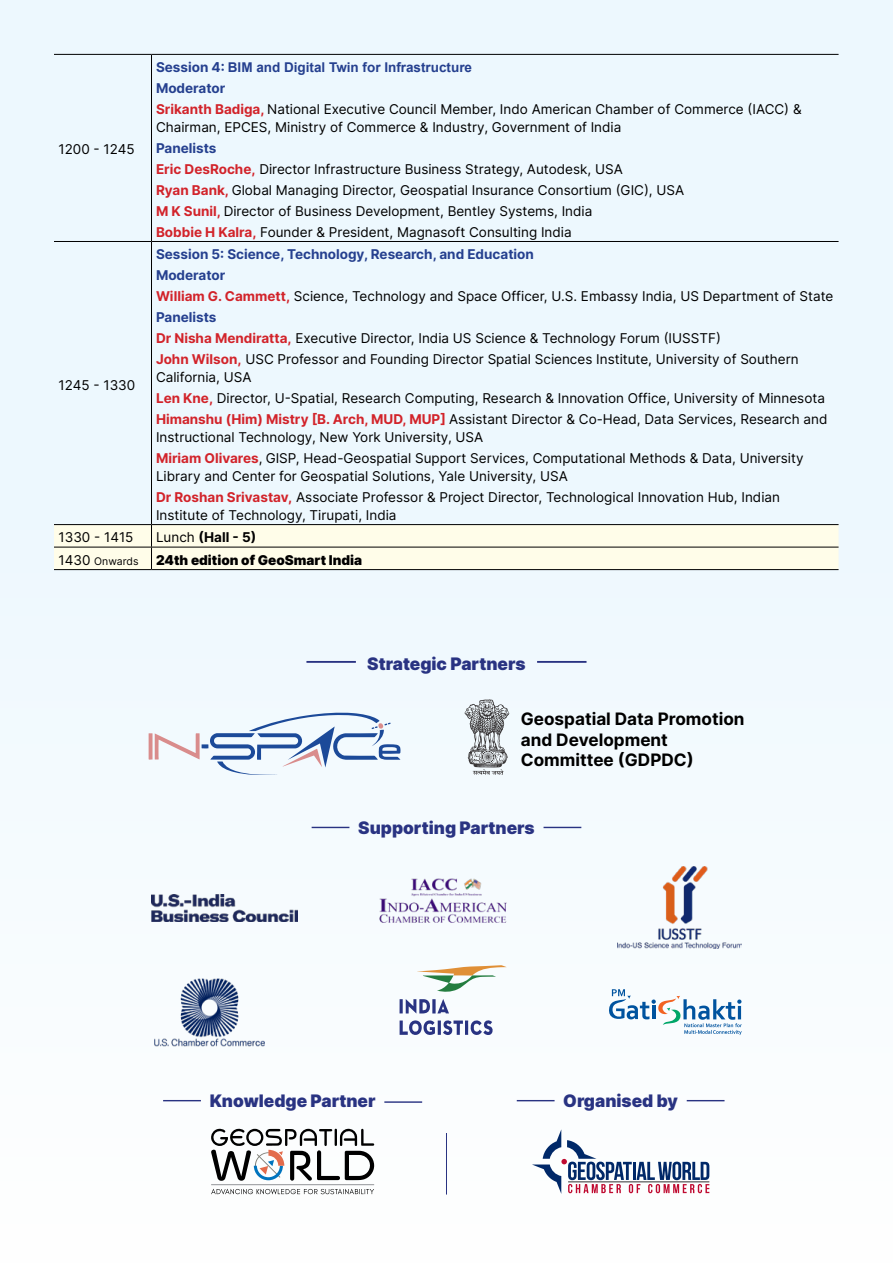
<style>
.page{position:relative;width:893px;height:1263px;background:#edf8fe}
.page>*{position:absolute;margin:0;border:0;box-sizing:border-box;transform-origin:0 0}
.t1{font:900 17.25px "Inter";color:#293382}
.t2{font:700 17.1px/20.5px "Inter";color:#000}
.t3{font:13.5px/21px "Inter";color:#000}
.t4{font:700 13.5px "Arial";color:#25408f}
.t5{font:900 13.5px "Inter";color:#000}
.t6{font:700 13.5px "Inter";color:#000}
.t7{font:10.5px "Inter";color:#000}
.s1{font-family:"Inter"}
.s2{font-weight:700;color:#25408f}
.s3{font-weight:700;color:#d2232a}
.s4{font-weight:400}
.s5{font-size:13.5px}
</style>
<div class="page">
<hr style="left:54px;top:54px;width:98px;height:1px;background:#000">
<hr style="left:152px;top:54px;width:686px;height:1px;background:#000">
<hr style="left:151px;top:55px;width:1px;height:186px;background:#000">
<hr style="left:54px;top:241px;width:98px;height:1px;background:#000">
<hr style="left:152px;top:241px;width:686px;height:1px;background:#000">
<hr style="left:151px;top:242px;width:1px;height:282px;background:#000">
<hr style="left:54px;top:524px;width:98px;height:1px;background:#000">
<hr style="left:152px;top:524px;width:686px;height:1px;background:#000">
<div style="left:54px;top:525px;width:784px;height:44px;background:#fffde9"></div>
<hr style="left:54px;top:547px;width:98px;height:1px;background:#000">
<hr style="left:152px;top:547px;width:686px;height:1px;background:#000">
<hr style="left:54px;top:569px;width:98px;height:1px;background:#000">
<hr style="left:152px;top:569px;width:686px;height:1px;background:#000">
<hr style="left:306px;top:661px;width:50px;height:2px;background:#293382">
<hr style="left:537px;top:661px;width:49px;height:2px;background:#293382">
<svg style="left:465px;top:699px;width:44px;height:76px"></svg>
<svg style="left:149px;top:712px;width:251px;height:63px"></svg>
<hr style="left:446px;top:1133px;width:1px;height:61px;background:#293382">
<svg style="left:210px;top:1128px;width:164px;height:53px"></svg>
<hr style="left:211px;top:1184px;width:163px;height:1px;background:#939598">
<svg style="left:211px;top:1189px;width:163px;height:5px"></svg>
<svg style="left:532px;top:1129px;width:177px;height:65px"></svg>
<hr style="left:163px;top:1100px;width:38px;height:1px;background:#293382">
<hr style="left:384px;top:1101px;width:38px;height:2px;background:#293382">
<hr style="left:517px;top:1100px;width:38px;height:1px;background:#293382">
<hr style="left:687px;top:1100px;width:37px;height:1px;background:#293382">
<hr style="left:312px;top:827px;width:37px;height:1px;background:#293382">
<hr style="left:544px;top:827px;width:37px;height:1px;background:#293382">
<img style="left:151px;top:977px;width:117px;height:71px">
<img style="left:379px;top:878px;width:127px;height:44px">
<img style="left:151px;top:894px;width:146px;height:27px">
<svg style="left:608px;top:989px;width:134px;height:46px"></svg>
<img style="left:617px;top:867px;width:125px;height:82px">
<svg style="left:417px;top:965px;width:90px;height:27px"></svg>
<hr style="left:438px;top:1020px;width:3px;height:15px;background:#293382">
<svg style="left:400px;top:999px;width:49px;height:14px"></svg>
<svg style="left:443px;top:1019px;width:51px;height:17px"></svg>
<svg style="left:400px;top:1020px;width:35px;height:16px"></svg>
<p class="t3" style="left:58px;top:139px;width:78px">1200 - 1245</p>
<p class="t3" style="left:58px;top:374px;width:78px">1245 - 1330</p>
<p class="t4" style="left:156px;top:58px;width:318px"><span class="s1">Session 4:</span> BIM and Digital Twin for Infrastructure</p>
<p class="t3" style="left:156px;top:77px;width:647px"><span class="s2">Moderator<br></span><span class="s3">Srikanth Badiga,</span> National Executive Council Member, Indo American Chamber of Commerce (IACC) &amp;</p>
<p class="t3" style="left:156px;top:116px;width:467px">Chairman, EPCES, Ministry of Commerce &amp; Industry, Government of India</p>
<p class="t3" style="left:156px;top:137px;width:530px"><span class="s2">Panelists<br></span><span class="s3">Eric DesRoche,</span> Director Infrastructure Business Strategy, Autodesk, USA<br><span class="s3">Ryan Bank,</span> Global Managing Director, Geospatial Insurance Consortium (GIC), USA <span class="s3">M K Sunil,</span> Director of Business Development, Bentley Systems, India<br><span class="s3">Bobbie H Kalra,</span> Founder &amp; President, Magnasoft Consulting India</p>
<p class="t3" style="left:156px;top:243px;width:679px"><span class="s2">Session 5: Science, Technology, Research, and Education<br>Moderator<br></span><span class="s3">William G. Cammett,</span> Science, Technology and Space Officer, U.S. Embassy India, US Department of State <span class="s2">Panelists<br></span><span class="s3">Dr Nisha Mendiratta,</span> Executive Director, India US Science &amp; Technology Forum (IUSSTF)<br><span class="s3">John Wilson,</span> USC Professor and Founding Director Spatial Sciences Institute, University of Southern</p>
<p class="t3" style="left:156px;top:366px;width:673px">California, USA<br><span class="s3">Len Kne,</span> Director, U-Spatial, Research Computing, Research &amp; Innovation Office, University of Minnesota<br><span class="s3">Himanshu (Him) Mistry [B. Arch, MUD, MUP]</span> Assistant Director &amp; Co-Head, Data Services, Research and</p>
<p class="t3" style="left:156px;top:426px;width:649px">Instructional Technology, New York University, USA<br><span class="s3">Miriam Olivares</span>, GISP, Head-Geospatial Support Services, Computational Methods &amp; Data, University</p>
<p class="t3" style="left:156px;top:465px;width:626px">Library and Center for Geospatial Solutions, Yale University, USA<br><span class="s3">Dr Roshan Srivastav,</span> Associate Professor &amp; Project Director, Technological Innovation Hub, Indian</p>
<p class="t3" style="left:156px;top:504px;width:242px">Institute of Technology, Tirupati, India</p>
<p class="t3" style="left:58px;top:527px;width:76px">1330 - 1415</p>
<p class="t6" style="left:156px;top:528px;width:102px"><span class="s4">Lunch</span> (Hall - 5)</p>
<p class="t7" style="left:58px;top:553px;width:82px"><span class="s5">1430</span> Onwards</p>
<p class="t5" style="left:156px;top:550px;width:208px">24th edition of GeoSmart India</p>
<p class="t1" style="left:367px;top:651px;width:160px">Strategic Partners</p>
<p class="t2" style="left:521px;top:708px;width:225px">Geospatial Data Promotion and Development<br>Committee (GDPDC)</p>
<p class="t1" style="left:358px;top:815px;width:178px">Supporting Partners</p>
<p class="t1" style="left:210px;top:1088px;width:167px">Knowledge Partner</p>
<p class="t1" style="left:563px;top:1088px;width:116px">Organised by</p>
</div>
